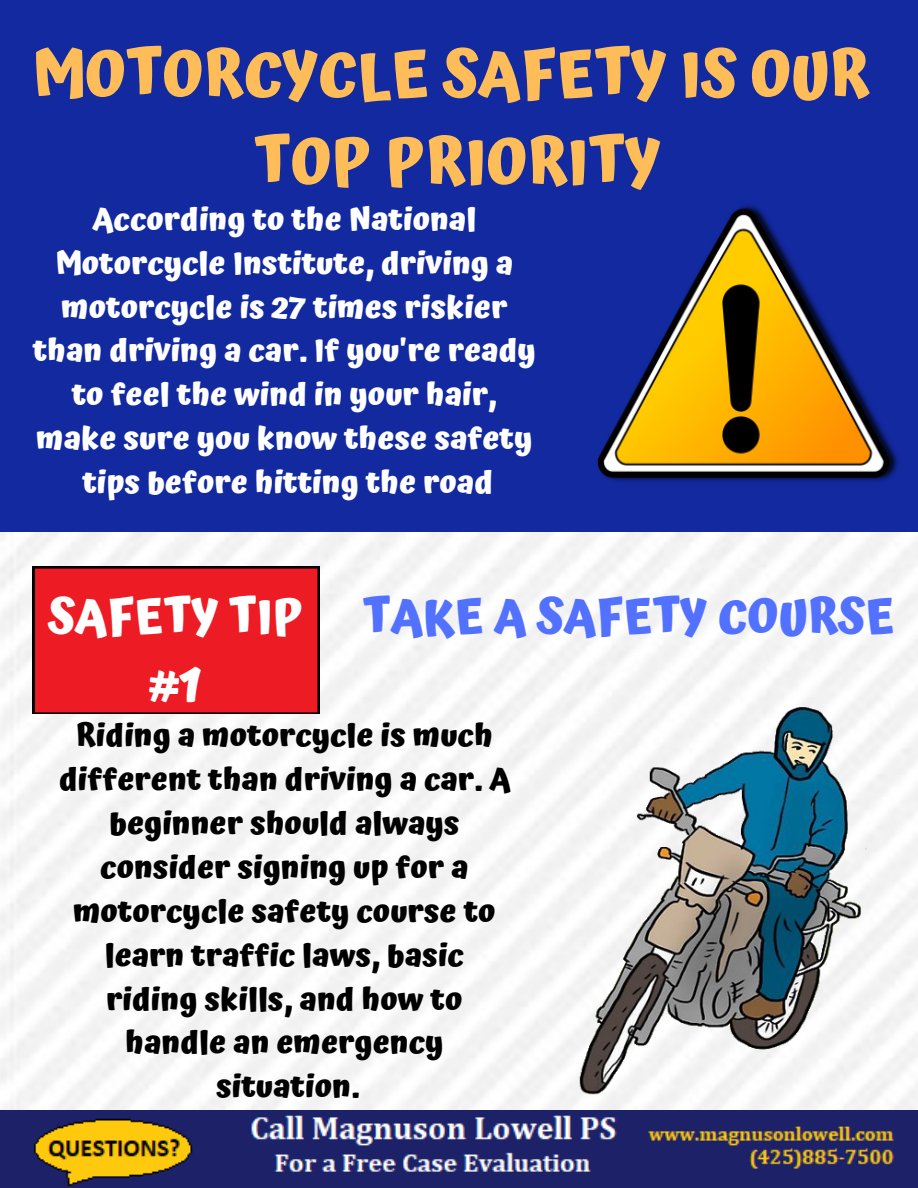
<style>
.page{position:relative;width:918px;height:1188px;background:#1229a0}
.page>*{position:absolute;margin:0;border:0;box-sizing:border-box;transform-origin:0 0}
.t1{font:700 63px/87.8px "Atma";color:#ffbd59;text-align:center}
.t2{font:700 48px "Atma";color:#5271ff}
.t3{font:700 48px/66.3px "Atma";color:#fff;text-align:center}
.t4{font:700 31.5px/43.8px "Atma";color:#000;text-align:center}
.t5{font:700 31.5px/43.8px "Atma";color:#fff;text-align:center}
</style>
<div class="page">
<img style="left:597px;top:205px;width:301px;height:277px">
<img style="left:0;top:533px;width:918px;height:578px">
<div style="left:32px;top:566px;width:287px;height:148px;background:#ed1c24"></div>
<img style="left:543px;top:698px;width:337px;height:398px">
<img style="left:0;top:1111px;width:918px;height:77px">
<h1 class="t1" style="left:32px;top:30px;width:839px">MOTORCYCLE SAFETY IS OUR<br>TOP PRIORITY</h1>
<p class="t5" style="left:33px;top:197px;width:505px">According to the National<br>Motorcycle Institute, driving a motorcycle is 27 times riskier than driving a car. If you're ready to feel the wind in your hair, make sure you know these safety tips before hitting the road</p>
<h2 class="t3" style="left:48px;top:583px;width:257px">SAFETY TIP #1</h2>
<h2 class="t2" style="left:363px;top:589px;width:533px">TAKE A SAFETY COURSE</h2>
<p class="t4" style="left:59px;top:714px;width:453px">Riding a motorcycle is much different than driving a car. A beginner should always consider signing up for a motorcycle safety course to learn traffic laws, basic riding skills, and how to handle an emergency situation.</p>
</div>
